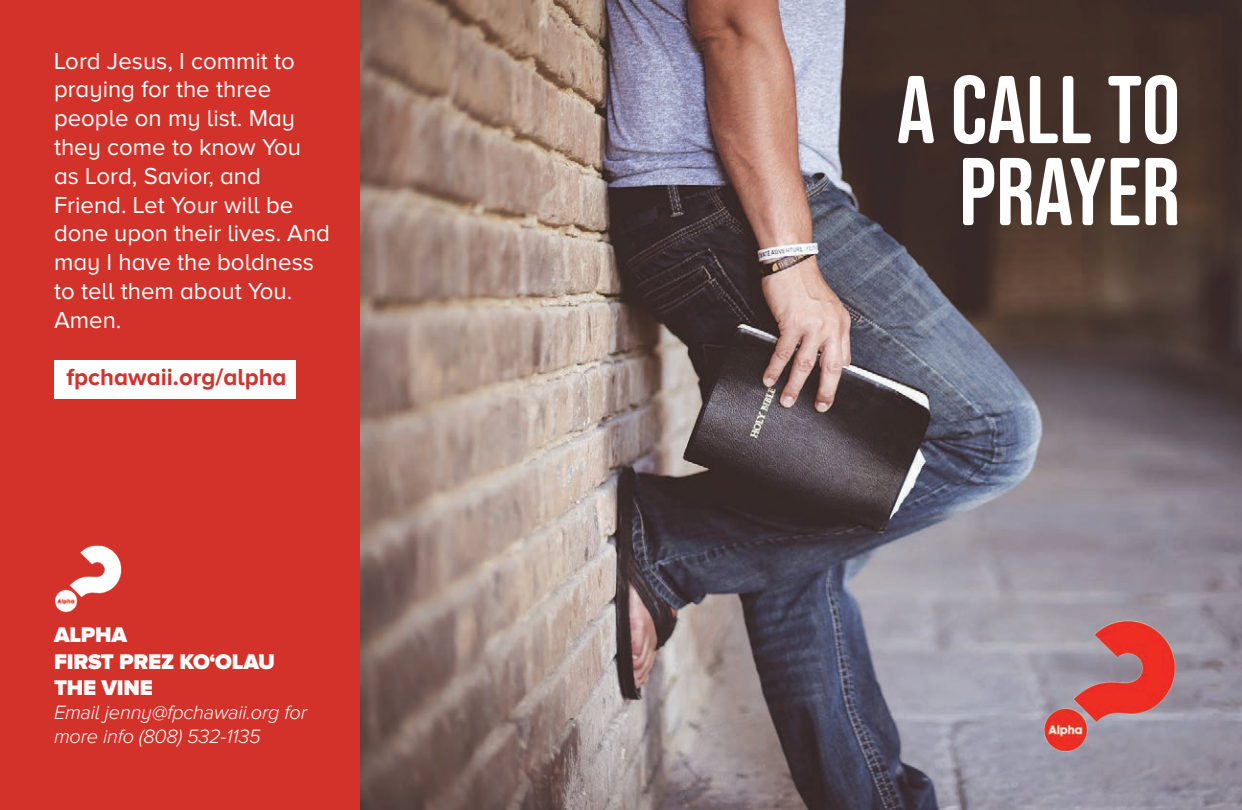
<style>
.page{position:relative;width:1242px;height:810px;background:#d2322a}
.page>*{position:absolute;margin:0;border:0;box-sizing:border-box;transform-origin:0 0}
.t1{font:96px/82px "Bebas Neue Semi Rounded";color:#fff;text-align:right}
.t2{font:24px/28.8px "Proxima Nova A";color:#fff}
.t3{font:700 24px "Proxima Nova A";color:#d2322a}
.t4{font:900 22px/26.4px "Proxima Nova A";letter-spacing:-.01em;color:#fff}
.t5{font:italic 300 20px/24px "Proxima Nova A";letter-spacing:-.01em;color:#fff}
</style>
<div class="page">
<img style="left:360px;top:0;width:882px;height:810px">
<div style="left:54px;top:360px;width:242px;height:39px;background:#fff"></div>
<img style="left:55px;top:545px;width:67px;height:68px">
<img style="left:1039px;top:615px;width:141px;height:142px">
<p class="t2" style="left:54px;top:46px;width:278px">Lord Jesus, I commit to praying for the three people on my list. May they come to know You as Lord, Savior, and<br>Friend. Let Your will be done upon their lives. And may I have the boldness to tell them about You.<br>Amen.</p>
<p class="t3" style="left:66px;top:364px;width:222px">fpchawaii.org/alpha</p>
<p class="t4" style="left:54px;top:621px;width:222px">ALPHA<br>FIRST PREZ KO‘OLAU<br>THE VINE</p>
<p class="t5" style="left:54px;top:700px;width:255px">Email jenny@fpchawaii.org for more info (808) 532-1135</p>
<h1 class="t1" style="left:897px;top:68px;width:285px">A CALL TO<br>PRAYER</h1>
</div>
